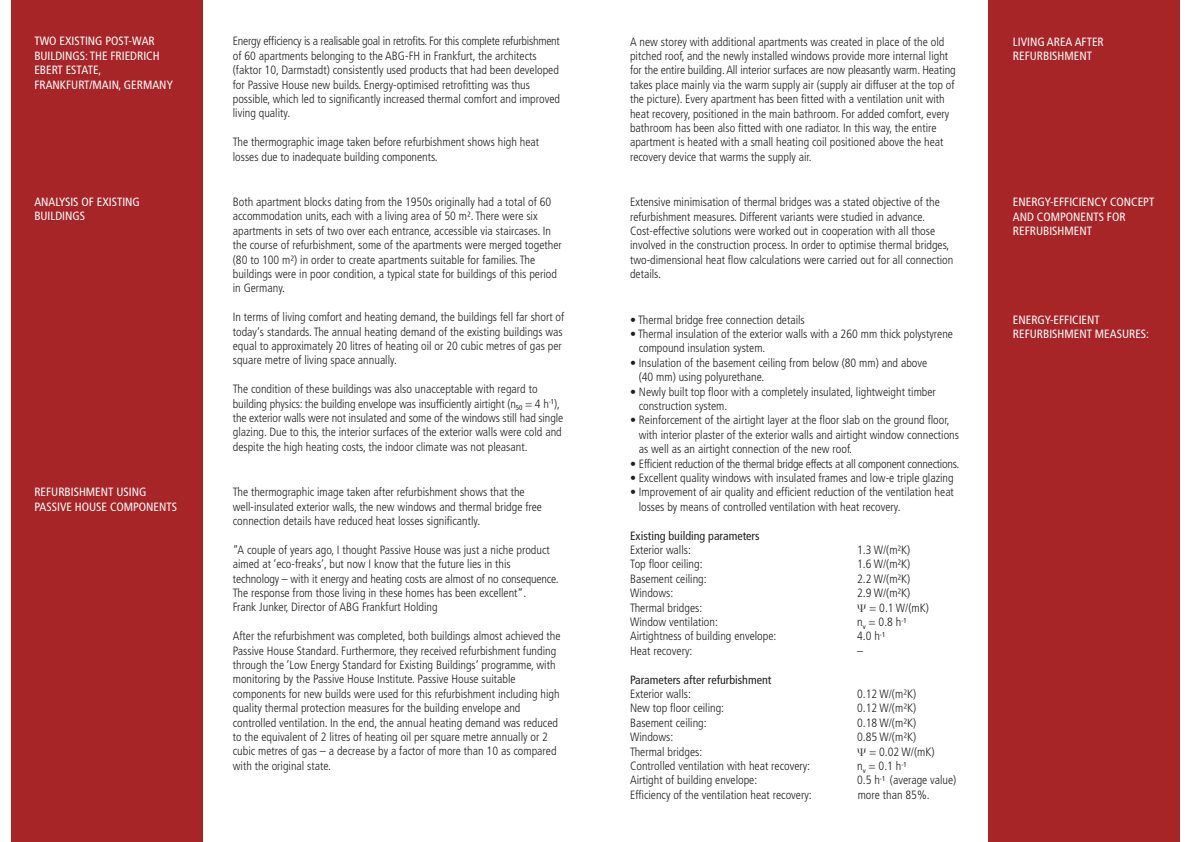
<style>
.page{position:relative;width:1191px;height:842px;background:#fff}
.page>*{position:absolute;margin:0;border:0;box-sizing:border-box;transform-origin:0 0}
.t1{font:300 condensed 12px/14.4px "Frutiger";color:#231f20}
.t2{font:condensed 12px/14.4px "Frutiger";color:#fff}
.t3{font:300 condensed 12px "Frutiger";letter-spacing:-.02em;color:#231f20}
.t4{font:condensed 12px "Frutiger";color:#231f20}
.s1{font-family:"Garamond";font-weight:400;font-stretch:normal}
</style>
<div class="page">
<div style="left:988px;top:0;width:191px;height:842px;background:#a72427"></div>
<div style="left:11px;top:0;width:192px;height:842px;background:#a72427"></div>
<p class="t2" style="left:34px;top:34px;width:140px">TWO EXISTING POST-WAR<br>BUILDINGS: THE FRIEDRICH<br>EBERT ESTATE,<br>FRANKFURT/MAIN, GERMANY</p>
<p class="t1" style="left:233px;top:34px;width:329px">Energy efficiency is a realisable goal in retrofits. For this complete refurbishment of 60 apartments belonging to the ABG-FH in Frankfurt, the architects (faktor 10, Darmstadt) consistently used products that had been developed for Passive House new builds. Energy-optimised retrofitting was thus possible, which led to significantly increased thermal comfort and improved living quality.</p>
<p class="t1" style="left:233px;top:135px;width:308px">The thermographic image taken before refurbishment shows high heat losses due to inadequate building components.</p>
<p class="t2" style="left:34px;top:195px;width:107px">ANALYSIS OF EXISTING<br>BUILDINGS</p>
<p class="t1" style="left:233px;top:195px;width:330px">Both apartment blocks dating from the 1950s originally had a total of 60 accommodation units, each with a living area of 50 m². There were six apartments in sets of two over each entrance, accessible via staircases. In the course of refurbishment, some of the apartments were merged together (80 to 100 m²) in order to create apartments suitable for families. The buildings were in poor condition, a typical state for buildings of this period in Germany.</p>
<p class="t1" style="left:233px;top:310px;width:333px">In terms of living comfort and heating demand, the buildings fell far short of today‘s standards. The annual heating demand of the existing buildings was equal to approximately 20 litres of heating oil or 20 cubic metres of gas per square metre of living space annually.</p>
<p class="t1" style="left:233px;top:382px;width:332px">The condition of these buildings was also unacceptable with regard to building physics: the building envelope was insufficiently airtight (n<sub>50</sub> = 4 h<sup>-1</sup>), the exterior walls were not insulated and some of the windows still had single glazing. Due to this, the interior surfaces of the exterior walls were cold and despite the high heating costs, the indoor climate was not pleasant.</p>
<p class="t2" style="left:34px;top:485px;width:144px">REFURBISHMENT USING<br>PASSIVE HOUSE COMPONENTS</p>
<p class="t1" style="left:233px;top:485px;width:311px">The thermographic image taken after refurbishment shows that the well-insulated exterior walls, the new windows and thermal bridge free connection details have reduced heat losses significantly.</p>
<p class="t1" style="left:233px;top:543px;width:327px">“A couple of years ago, I thought Passive House was just a niche product aimed at ‘eco-freaks‘, but now I know that the future lies in this technology – with it energy and heating costs are almost of no consequence.<br>The response from those living in these homes has been excellent“.<br>Frank Junker, Director of ABG Frankfurt Holding</p>
<p class="t1" style="left:233px;top:629px;width:329px">After the refurbishment was completed, both buildings almost achieved the Passive House Standard. Furthermore, they received refurbishment funding through the ‘Low Energy Standard for Existing Buildings‘ programme, with monitoring by the Passive House Institute. Passive House suitable components for new builds were used for this refurbishment including high quality thermal protection measures for the building envelope and controlled ventilation. In the end, the annual heating demand was reduced to the equivalent of 2 litres of heating oil per square metre annually or 2 cubic metres of gas – a decrease by a factor of more than 10 as compared with the original state.</p>
<p class="t1" style="left:630px;top:34px;width:327px">A new storey with additional apartments was created in place of the old pitched roof, and the newly installed windows provide more internal light for the entire building. All interior surfaces are now pleasantly warm. Heating takes place mainly via the warm supply air (supply air diffuser at the top of the picture). Every apartment has been fitted with a ventilation unit with heat recovery, positioned in the main bathroom. For added comfort, every bathroom has been also fitted with one radiator. In this way, the entire apartment is heated with a small heating coil positioned above the heat recovery device that warms the supply air.</p>
<p class="t2" style="left:1013px;top:34px;width:92px">LIVING AREA AFTER<br>REFURBISHMENT</p>
<p class="t1" style="left:630px;top:195px;width:325px">Extensive minimisation of thermal bridges was a stated objective of the refurbishment measures. Different variants were studied in advance.<br>Cost-effective solutions were worked out in cooperation with all those involved in the construction process. In order to optimise thermal bridges, two-dimensional heat flow calculations were carried out for all connection details.</p>
<p class="t2" style="left:1013px;top:195px;width:143px">ENERGY-EFFICIENCY CONCEPT<br>AND COMPONENTS FOR<br>REFRUBISHMENT</p>
<p class="t1" style="left:630px;top:312px;width:176px">• Thermal bridge free connection details</p>
<p class="t1" style="left:638px;top:327px;width:316px;text-indent:-9px">• Thermal insulation of the exterior walls with a 260 mm thick polystyrene compound insulation system.</p>
<p class="t1" style="left:638px;top:356px;width:290px;text-indent:-9px">• Insulation of the basement ceiling from below (80 mm) and above (40 mm) using polyurethane.</p>
<p class="t1" style="left:638px;top:384px;width:299px;text-indent:-9px">• Newly built top floor with a completely insulated, lightweight timber construction system.</p>
<p class="t1" style="left:638px;top:413px;width:322px;text-indent:-9px">• Reinforcement of the airtight layer at the floor slab on the ground floor, with interior plaster of the exterior walls and airtight window connections as well as an airtight connection of the new roof.</p>
<p class="t3" style="left:630px;top:457px;width:331px">• Efficient reduction of the thermal bridge effects at all component connections.</p>
<p class="t1" style="left:630px;top:471px;width:325px">• Excellent quality windows with insulated frames and low-e triple glazing</p>
<p class="t1" style="left:638px;top:485px;width:317px;text-indent:-9px">• Improvement of air quality and efficient reduction of the ventilation heat losses by means of controlled ventilation with heat recovery.</p>
<p class="t4" style="left:630px;top:528px;width:131px">Existing building parameters</p>
<p class="t1" style="left:630px;top:543px;width:62px">Exterior walls:</p>
<p class="t1" style="left:857px;top:543px;width:55px">1.3 W/(m²K)</p>
<p class="t1" style="left:630px;top:557px;width:74px">Top floor ceiling:</p>
<p class="t1" style="left:857px;top:557px;width:55px">1.6 W/(m²K)</p>
<p class="t1" style="left:630px;top:572px;width:78px">Basement ceiling:</p>
<p class="t1" style="left:857px;top:572px;width:55px">2.2 W/(m²K)</p>
<p class="t1" style="left:630px;top:586px;width:45px">Windows:</p>
<p class="t1" style="left:857px;top:586px;width:55px">2.9 W/(m²K)</p>
<p class="t1" style="left:630px;top:600px;width:74px">Thermal bridges:</p>
<p class="t1" style="left:857px;top:600px;width:73px"><span class="s1">Ψ</span> = 0.1 W/(mK)</p>
<p class="t1" style="left:630px;top:615px;width:89px">Window ventilation:</p>
<p class="t1" style="left:857px;top:615px;width:51px">n<sub>v</sub> = 0.8 h<sup>-1</sup></p>
<p class="t1" style="left:630px;top:629px;width:148px">Airtightness of building envelope:</p>
<p class="t1" style="left:857px;top:629px;width:30px">4.0 h<sup>-1</sup></p>
<p class="t1" style="left:630px;top:644px;width:64px">Heat recovery:</p>
<p class="t1" style="left:857px;top:644px;width:7px">–</p>
<p class="t4" style="left:630px;top:672px;width:143px">Parameters after refurbishment</p>
<p class="t1" style="left:630px;top:687px;width:62px">Exterior walls:</p>
<p class="t1" style="left:857px;top:687px;width:61px">0.12 W/(m²K)</p>
<p class="t1" style="left:630px;top:701px;width:96px">New top floor ceiling:</p>
<p class="t1" style="left:857px;top:701px;width:61px">0.12 W/(m²K)</p>
<p class="t1" style="left:630px;top:716px;width:78px">Basement ceiling:</p>
<p class="t1" style="left:857px;top:716px;width:61px">0.18 W/(m²K)</p>
<p class="t1" style="left:630px;top:730px;width:45px">Windows:</p>
<p class="t1" style="left:857px;top:730px;width:61px">0.85 W/(m²K)</p>
<p class="t1" style="left:630px;top:744px;width:74px">Thermal bridges:</p>
<p class="t1" style="left:857px;top:744px;width:79px"><span class="s1">Ψ</span> = 0.02 W/(mK)</p>
<p class="t1" style="left:630px;top:759px;width:182px">Controlled ventilation with heat recovery:</p>
<p class="t1" style="left:857px;top:759px;width:51px">n<sub>v</sub> = 0.1 h<sup>-1</sup></p>
<p class="t1" style="left:630px;top:773px;width:129px">Airtight of building envelope:</p>
<p class="t1" style="left:857px;top:773px;width:101px">0.5 h<sup>-1</sup> (average value)</p>
<p class="t1" style="left:630px;top:788px;width:183px">Efficiency of the ventilation heat recovery:</p>
<p class="t1" style="left:857px;top:788px;width:73px">more than 85%.</p>
<p class="t2" style="left:1013px;top:312px;width:138px">ENERGY-EFFICIENT<br>REFURBISHMENT MEASURES:</p>
</div>
